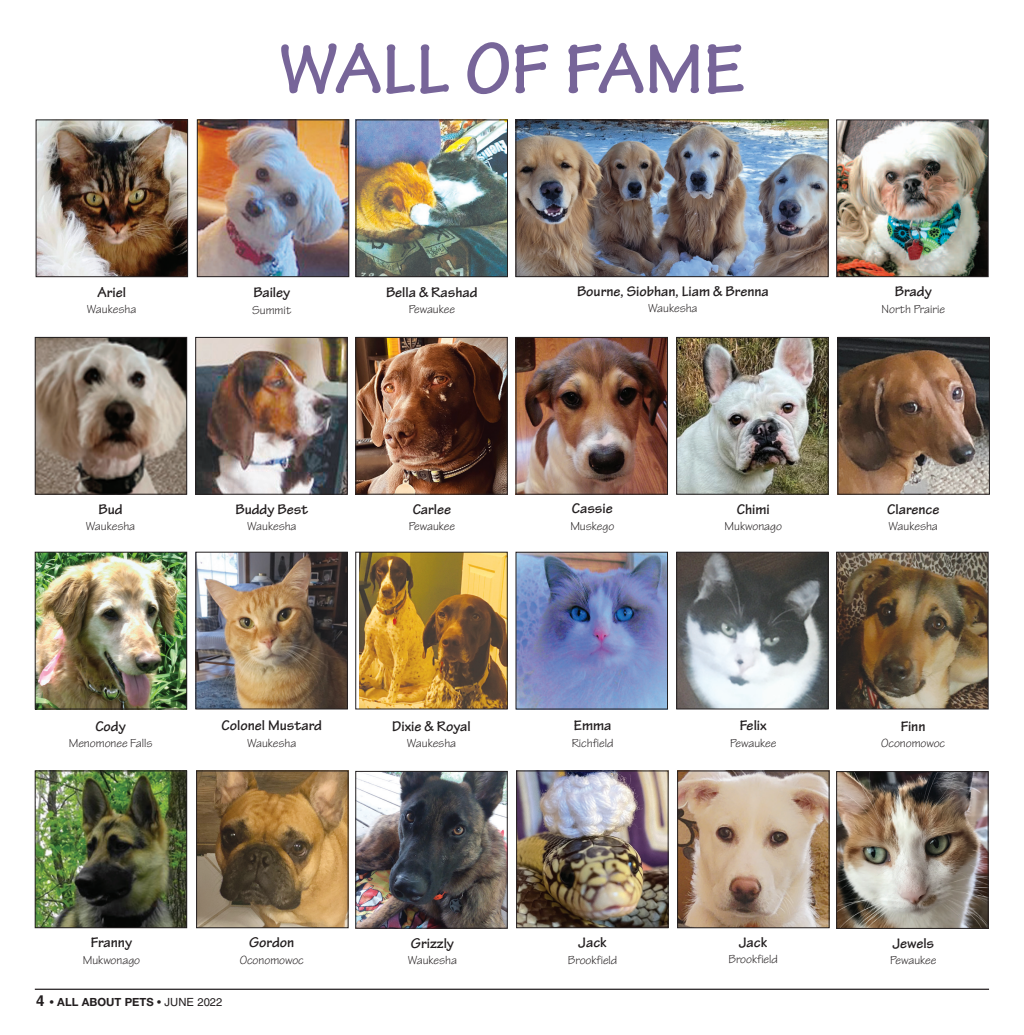
<style>
.page{position:relative;width:1024px;height:1035px;background:#fff}
.page>*{position:absolute;margin:0;border:0;box-sizing:border-box;transform-origin:0 0}
.t1{font:700 75px "Tekton Pro";color:#776599}
.t2{font:700 15px "Tekton Pro";color:#231f20}
.t3{font:12.5px "Tekton Pro";color:#231f20}
.t4{font:700 11.25px "Helvetica Neue";color:#231f20}
.s1{font-family:"Helvetica LT Std";font-size:15px}
.s2{font-family:"Helvetica";font-weight:400}
</style>
<div class="page">
<hr style="left:35px;top:989px;width:954px;height:1px;background:#231f20">
<img style="left:38px;top:122px;width:148px;height:153px">
<div style="left:36px;top:120px;width:152px;height:157px;border:1px solid #231f20"></div>
<img style="left:199px;top:122px;width:148px;height:153px">
<div style="left:197px;top:120px;width:152px;height:157px;border:1px solid #231f20"></div>
<img style="left:358px;top:122px;width:148px;height:153px">
<div style="left:356px;top:120px;width:152px;height:157px;border:1px solid #231f20"></div>
<img style="left:517px;top:122px;width:309px;height:153px">
<div style="left:515px;top:120px;width:313px;height:157px;border:1px solid #231f20"></div>
<img style="left:838px;top:122px;width:148px;height:153px">
<div style="left:836px;top:120px;width:152px;height:157px;border:1px solid #231f20"></div>
<img style="left:37px;top:339px;width:148px;height:154px">
<div style="left:35px;top:337px;width:152px;height:158px;border:1px solid #231f20"></div>
<img style="left:197px;top:339px;width:148px;height:154px">
<div style="left:195px;top:337px;width:152px;height:158px;border:1px solid #231f20"></div>
<img style="left:357px;top:339px;width:148px;height:154px">
<div style="left:355px;top:337px;width:152px;height:158px;border:1px solid #231f20"></div>
<img style="left:518px;top:339px;width:148px;height:154px">
<div style="left:516px;top:337px;width:152px;height:158px;border:1px solid #231f20"></div>
<img style="left:678px;top:339px;width:148px;height:154px">
<div style="left:676px;top:337px;width:152px;height:158px;border:1px solid #231f20"></div>
<img style="left:839px;top:339px;width:149px;height:154px">
<div style="left:837px;top:337px;width:153px;height:158px;border:1px solid #231f20"></div>
<img style="left:37px;top:554px;width:148px;height:153px">
<div style="left:35px;top:552px;width:152px;height:157px;border:1px solid #231f20"></div>
<img style="left:197px;top:554px;width:149px;height:153px">
<div style="left:195px;top:552px;width:153px;height:157px;border:1px solid #231f20"></div>
<img style="left:359px;top:554px;width:146px;height:153px">
<div style="left:355px;top:552px;width:152px;height:157px;border:1px solid #231f20"></div>
<img style="left:678px;top:554px;width:148px;height:153px">
<div style="left:676px;top:552px;width:152px;height:157px;border:1px solid #231f20"></div>
<img style="left:838px;top:554px;width:148px;height:153px">
<div style="left:836px;top:552px;width:152px;height:157px;border:1px solid #231f20"></div>
<img style="left:37px;top:773px;width:148px;height:153px">
<div style="left:35px;top:771px;width:152px;height:157px;border:1px solid #231f20"></div>
<img style="left:198px;top:773px;width:148px;height:153px">
<div style="left:196px;top:771px;width:152px;height:157px;border:1px solid #231f20"></div>
<img style="left:357px;top:773px;width:148px;height:154px">
<div style="left:355px;top:771px;width:152px;height:158px;border:1px solid #231f20"></div>
<img style="left:518px;top:773px;width:148px;height:153px">
<div style="left:516px;top:771px;width:152px;height:157px;border:1px solid #231f20"></div>
<img style="left:838px;top:773px;width:148px;height:154px">
<div style="left:836px;top:771px;width:152px;height:158px;border:1px solid #231f20"></div>
<img style="left:679px;top:773px;width:148px;height:153px">
<div style="left:677px;top:771px;width:152px;height:157px;border:1px solid #231f20"></div>
<img style="left:518px;top:554px;width:148px;height:153px">
<div style="left:516px;top:552px;width:152px;height:157px;border:1px solid #231f20"></div>
<h1 class="t1" style="left:278px;top:39px;width:468px">WALL OF FAME</h1>
<p class="t2" style="left:97px;top:286px;width:30px">Ariel</p>
<p class="t3" style="left:87px;top:304px;width:51px">Waukesha</p>
<p class="t2" style="left:253px;top:287px;width:38px">Bailey</p>
<p class="t3" style="left:252px;top:305px;width:41px">Summit</p>
<p class="t2" style="left:386px;top:286px;width:93px">Bella &amp; Rashad</p>
<p class="t3" style="left:409px;top:304px;width:48px">Pewaukee</p>
<p class="t2" style="left:577px;top:285px;width:193px">Bourne, Siobhan, Liam &amp; Brenna</p>
<p class="t3" style="left:648px;top:304px;width:51px">Waukesha</p>
<p class="t2" style="left:895px;top:286px;width:38px">Brady</p>
<p class="t3" style="left:881px;top:304px;width:65px">North Prairie</p>
<p class="t2" style="left:98px;top:503px;width:26px">Bud</p>
<p class="t3" style="left:86px;top:521px;width:51px">Waukesha</p>
<p class="t2" style="left:235px;top:503px;width:74px">Buddy Best</p>
<p class="t3" style="left:247px;top:521px;width:51px">Waukesha</p>
<p class="t2" style="left:413px;top:503px;width:40px">Carlee</p>
<p class="t3" style="left:409px;top:521px;width:48px">Pewaukee</p>
<p class="t2" style="left:572px;top:503px;width:42px">Cassie</p>
<p class="t3" style="left:570px;top:521px;width:45px">Muskego</p>
<p class="t2" style="left:737px;top:503px;width:35px">Chimi</p>
<p class="t3" style="left:724px;top:521px;width:59px">Mukwonago</p>
<p class="t2" style="left:887px;top:503px;width:54px">Clarence</p>
<p class="t3" style="left:888px;top:521px;width:51px">Waukesha</p>
<p class="t2" style="left:95px;top:720px;width:32px">Cody</p>
<p class="t3" style="left:69px;top:738px;width:85px">Menomonee Falls</p>
<p class="t2" style="left:221px;top:720px;width:102px">Colonel Mustard</p>
<p class="t3" style="left:247px;top:738px;width:51px">Waukesha</p>
<p class="t2" style="left:392px;top:720px;width:80px">Dixie &amp; Royal</p>
<p class="t3" style="left:407px;top:738px;width:51px">Waukesha</p>
<p class="t2" style="left:574px;top:720px;width:39px">Emma</p>
<p class="t3" style="left:572px;top:738px;width:43px">Richfield</p>
<p class="t2" style="left:740px;top:720px;width:28px">Felix</p>
<p class="t3" style="left:730px;top:738px;width:48px">Pewaukee</p>
<p class="t2" style="left:901px;top:720px;width:26px">Finn</p>
<p class="t3" style="left:881px;top:738px;width:66px">Oconomowoc</p>
<p class="t2" style="left:91px;top:937px;width:43px">Franny</p>
<p class="t3" style="left:83px;top:955px;width:59px">Mukwonago</p>
<p class="t2" style="left:249px;top:937px;width:47px">Gordon</p>
<p class="t3" style="left:240px;top:955px;width:66px">Oconomowoc</p>
<p class="t2" style="left:411px;top:937px;width:45px">Grizzly</p>
<p class="t3" style="left:408px;top:955px;width:51px">Waukesha</p>
<p class="t2" style="left:578px;top:937px;width:30px">Jack</p>
<p class="t3" style="left:568px;top:955px;width:51px">Brookfield</p>
<p class="t2" style="left:739px;top:936px;width:30px">Jack</p>
<p class="t3" style="left:728px;top:954px;width:51px">Brookfield</p>
<p class="t2" style="left:892px;top:937px;width:43px">Jewels</p>
<p class="t3" style="left:890px;top:955px;width:48px">Pewaukee</p>
<p class="t4" style="left:36px;top:998px;width:188px"><span class="s1">4</span> <span class="s2">•</span> ALL ABOUT PETS <span class="s2">• JUNE 2022</span></p>
</div>
